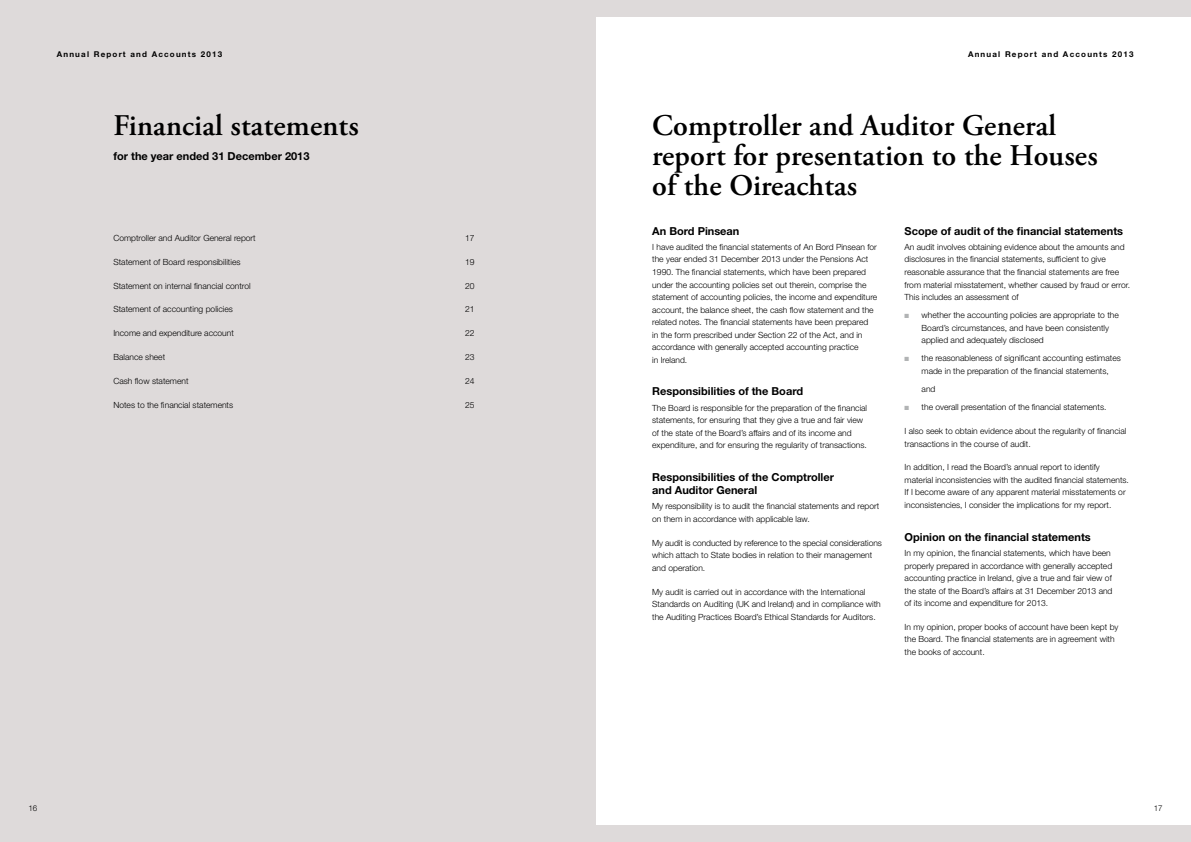
<style>
.page{position:relative;width:1191px;height:842px;background:#fff}
.page>*{position:absolute;margin:0;border:0;box-sizing:border-box;transform-origin:0 0}
.t1{font:600 30px/30px "Adobe Garamond Pro";letter-spacing:.005em;color:#000}
.t2{font:700 11px/13px "Helvetica Neue LT Std";color:#000}
.t3{font:300 8.5px/12.5px "Helvetica Neue LT Std";color:#000}
.t4{font:700 8px "Helvetica Neue LT Std";letter-spacing:.15em;color:#000}
.t5{font:300 8px "Helvetica Neue LT Std";color:#000}
.s1{color:#b1b3b4}
</style>
<div class="page">
<div style="left:595px;top:0;width:596px;height:17px;background:#dedada"></div>
<div style="left:595px;top:825px;width:596px;height:17px;background:#dedada"></div>
<div style="left:0;top:0;width:595px;height:842px;background:#dedada"></div>
<p class="t4" style="left:57px;top:49px;width:167px">Annual Report and Accounts 2013</p>
<h1 class="t1" style="left:113px;top:111px;width:247px">Financial statements</h1>
<p class="t2" style="left:113px;top:150px;width:197px">for the year ended 31 December 2013</p>
<p class="t3" style="left:113px;top:231px;width:144px">Comptroller and Auditor General report</p>
<p class="t3" style="left:465px;top:231px;width:11px">17</p>
<p class="t3" style="left:113px;top:255px;width:129px">Statement of Board responsibilities</p>
<p class="t3" style="left:465px;top:255px;width:11px">19</p>
<p class="t3" style="left:113px;top:279px;width:139px">Statement on internal financial control</p>
<p class="t3" style="left:465px;top:279px;width:11px">20</p>
<p class="t3" style="left:113px;top:303px;width:121px">Statement of accounting policies</p>
<p class="t3" style="left:465px;top:303px;width:11px">21</p>
<p class="t3" style="left:113px;top:327px;width:122px">Income and expenditure account</p>
<p class="t3" style="left:465px;top:327px;width:11px">22</p>
<p class="t3" style="left:113px;top:351px;width:53px">Balance sheet</p>
<p class="t3" style="left:465px;top:351px;width:11px">23</p>
<p class="t3" style="left:113px;top:374px;width:77px">Cash flow statement</p>
<p class="t3" style="left:465px;top:374px;width:11px">24</p>
<p class="t3" style="left:113px;top:398px;width:121px">Notes to the financial statements</p>
<p class="t3" style="left:465px;top:398px;width:11px">25</p>
<p class="t4" style="left:968px;top:49px;width:167px">Annual Report and Accounts 2013</p>
<h1 class="t1" style="left:652px;top:111px;width:447px">Comptroller and Auditor General report for presentation to the Houses of the Oireachtas</h1>
<p class="t2" style="left:652px;top:224px;width:89px">An Bord Pinsean</p>
<p class="t3" style="left:652px;top:241px;width:226px">I have audited the financial statements of An Bord Pinsean for the year ended 31 December 2013 under the Pensions Act 1990. The financial statements, which have been prepared under the accounting policies set out therein, comprise the statement of accounting policies, the income and expenditure account, the balance sheet, the cash flow statement and the related notes. The financial statements have been prepared<br>in the form prescribed under Section 22 of the Act, and in accordance with generally accepted accounting practice<br>in Ireland.</p>
<p class="t2" style="left:652px;top:385px;width:152px">Responsibilities of the Board</p>
<p class="t3" style="left:652px;top:401px;width:216px">The Board is responsible for the preparation of the financial statements, for ensuring that they give a true and fair view of the state of the Board’s affairs and of its income and expenditure, and for ensuring the regularity of transactions.</p>
<p class="t2" style="left:652px;top:470px;width:183px">Responsibilities of the Comptroller and Auditor General</p>
<p class="t3" style="left:652px;top:500px;width:229px">My responsibility is to audit the financial statements and report on them in accordance with applicable law.</p>
<p class="t3" style="left:652px;top:536px;width:231px">My audit is conducted by reference to the special considerations which attach to State bodies in relation to their management and operation.</p>
<p class="t3" style="left:652px;top:585px;width:230px">My audit is carried out in accordance with the International<br>Standards on Auditing (UK and Ireland) and in compliance with the Auditing Practices Board’s Ethical Standards for Auditors.</p>
<p class="t2" style="left:904px;top:224px;width:220px">Scope of audit of the financial statements</p>
<p class="t3" style="left:904px;top:241px;width:227px">An audit involves obtaining evidence about the amounts and disclosures in the financial statements, sufficient to give reasonable assurance that the financial statements are free from material misstatement, whether caused by fraud or error.<br>This includes an assessment of</p>
<p class="t3" style="left:921px;top:309px;width:199px;text-indent:-17px"><span class="s1">■</span> whether the accounting policies are appropriate to the<br>Board’s circumstances, and have been consistently applied and adequately disclosed</p>
<p class="t3" style="left:904px;top:352px;width:218px;text-align:center"><span class="s1">■</span> the reasonableness of significant accounting estimates made in the preparation of the financial statements,</p>
<p class="t3" style="left:921px;top:383px;width:15px">and</p>
<p class="t3" style="left:904px;top:401px;width:203px"><span class="s1">■</span> the overall presentation of the financial statements.</p>
<p class="t3" style="left:904px;top:425px;width:223px">I also seek to obtain evidence about the regularity of financial transactions in the course of audit.</p>
<p class="t3" style="left:904px;top:461px;width:226px">In addition, I read the Board’s annual report to identify material inconsistencies with the audited financial statements.<br>If I become aware of any apparent material misstatements or inconsistencies, I consider the implications for my report.</p>
<p class="t2" style="left:904px;top:530px;width:188px">Opinion on the financial statements</p>
<p class="t3" style="left:904px;top:547px;width:209px">In my opinion, the financial statements, which have been properly prepared in accordance with generally accepted accounting practice in Ireland, give a true and fair view of the state of the Board’s affairs at 31 December 2013 and of its income and expenditure for 2013.</p>
<p class="t3" style="left:904px;top:620px;width:215px">In my opinion, proper books of account have been kept by the Board. The financial statements are in agreement with the books of account.</p>
<p class="t5" style="left:28px;top:803px;width:10px">16</p>
<p class="t5" style="left:1153px;top:803px;width:10px">17</p>
</div>
